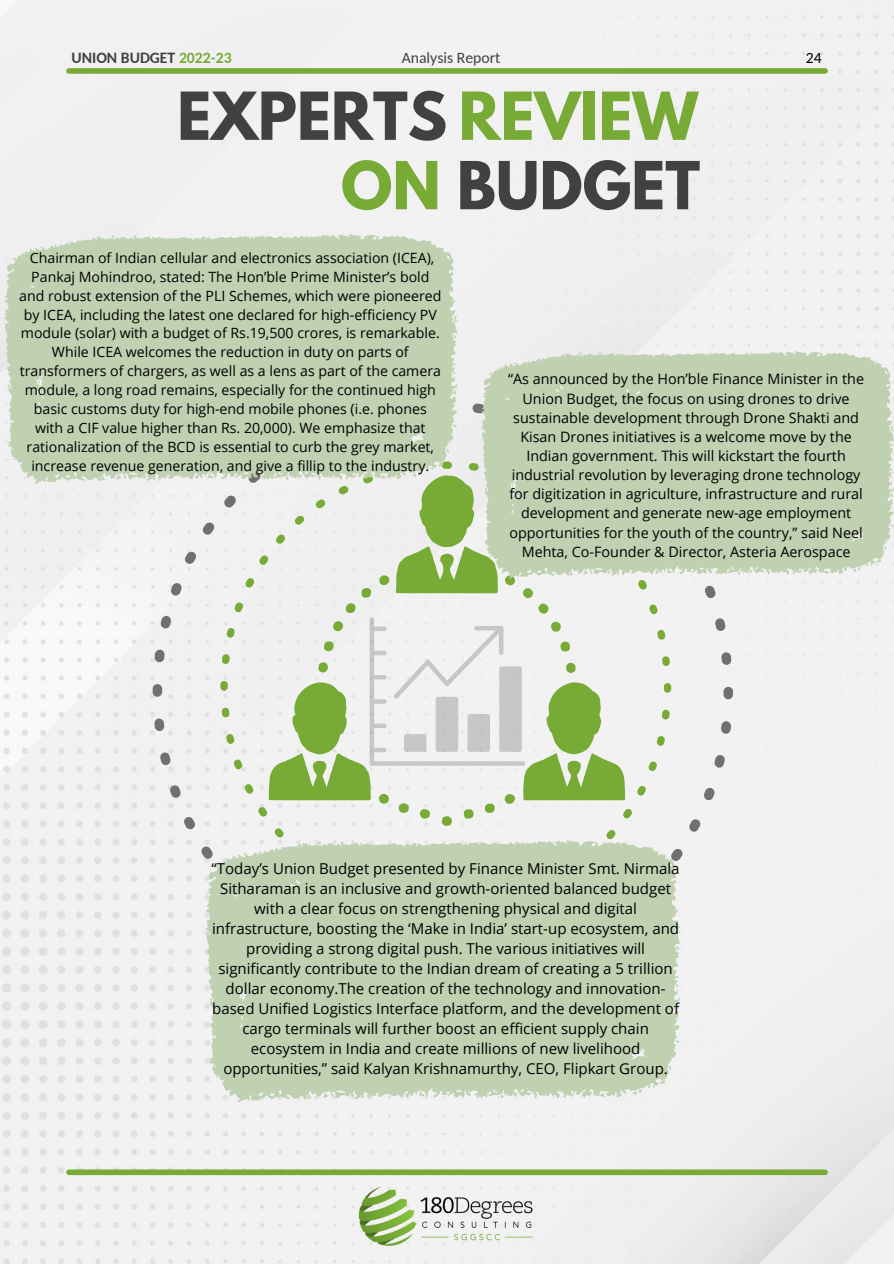
<style>
.page{position:relative;width:894px;height:1264px;background:#fff}
.page>*{position:absolute;margin:0;border:0;box-sizing:border-box;transform-origin:0 0}
.t1{font:700 58.5px/69.3px "League Spartan";color:#414042;text-align:right}
.t2{font:700 15.75px "Carlito";color:#414042}
.t3{font:15.75px "Carlito";color:#414042}
.t4{font:15.75px "Carlito";color:#000}
.t5{font:15px/20.1px "Open Sans";color:#000;text-align:center}
.t6{font:14.4px/19.2px "Open Sans";color:#000;text-align:center}
.t7{font:14.1px/18.9px "Open Sans";color:#000;text-align:center}
.s1{color:#77ab36}
</style>
<div class="page">
<div style="left:0;top:0;width:893px;height:1263px;background:#f1f1f1"></div>
<img style="left:356px;top:1183px;width:65px;height:66px">
<img style="left:408px;top:1191px;width:130px;height:58px">
<div style="left:69px;top:1169px;width:755px;height:6px;background:#77ab36"></div>
<div style="left:69px;top:68px;width:755px;height:6px;background:#77ab36"></div>
<div style="left:153px;top:401px;width:579px;height:580px;background:#f2f2f2"></div>
<svg style="left:268px;top:475px;width:357px;height:350px"></svg>
<svg style="left:480px;top:351px;width:413px;height:227px;background:#c3d3b5"></svg>
<svg style="left:205px;top:840px;width:475px;height:262px;background:#c3d3b5"></svg>
<svg style="left:4px;top:234px;width:453px;height:250px;background:#c3d3b5"></svg>
<p class="t2" style="left:71px;top:51px;width:162px">UNION BUDGET <span class="s1">2022-23</span></p>
<p class="t3" style="left:401px;top:51px;width:100px">Analysis Report</p>
<h1 class="t1" style="left:177px;top:89px;width:524px">EXPERTS <span class="s1">REVIEW<br>ON</span> BUDGET</h1>
<p class="t4" style="left:805px;top:51px;width:17px">24</p>
<p class="t7" style="left:19px;top:248px;width:424px">Chairman of Indian cellular and electronics association (ICEA), Pankaj Mohindroo, stated: The Hon’ble Prime Minister’s bold and robust extension of the PLI Schemes, which were pioneered by ICEA, including the latest one declared for high-efficiency PV module (solar) with a budget of Rs.19,500 crores, is remarkable.<br>While ICEA welcomes the reduction in duty on parts of transformers of chargers, as well as a lens as part of the camera module, a long road remains, especially for the continued high basic customs duty for high-end mobile phones (i.e. phones with a CIF value higher than Rs. 20,000). We emphasize that rationalization of the BCD is essential to curb the grey market, increase revenue generation, and give a fillip to the industry.</p>
<p class="t6" style="left:508px;top:369px;width:357px">“As announced by the Hon’ble Finance Minister in the Union Budget, the focus on using drones to drive sustainable development through Drone Shakti and Kisan Drones initiatives is a welcome move by the Indian government. This will kickstart the fourth industrial revolution by leveraging drone technology for digitization in agriculture, infrastructure and rural development and generate new-age employment opportunities for the youth of the country,” said Neel Mehta, Co-Founder &amp; Director, Asteria Aerospace</p>
<p class="t5" style="left:211px;top:858px;width:469px">“Today’s Union Budget presented by Finance Minister Smt. Nirmala Sitharaman is an inclusive and growth-oriented balanced budget with a clear focus on strengthening physical and digital infrastructure, boosting the ‘Make in India’ start-up ecosystem, and providing a strong digital push. The various initiatives will significantly contribute to the Indian dream of creating a 5 trillion dollar economy.The creation of the technology and innovation&shy;based Unified Logistics Interface platform, and the development of cargo terminals will further boost an efficient supply chain ecosystem in India and create millions of new livelihood opportunities,” said Kalyan Krishnamurthy, CEO, Flipkart Group.</p>
</div>
